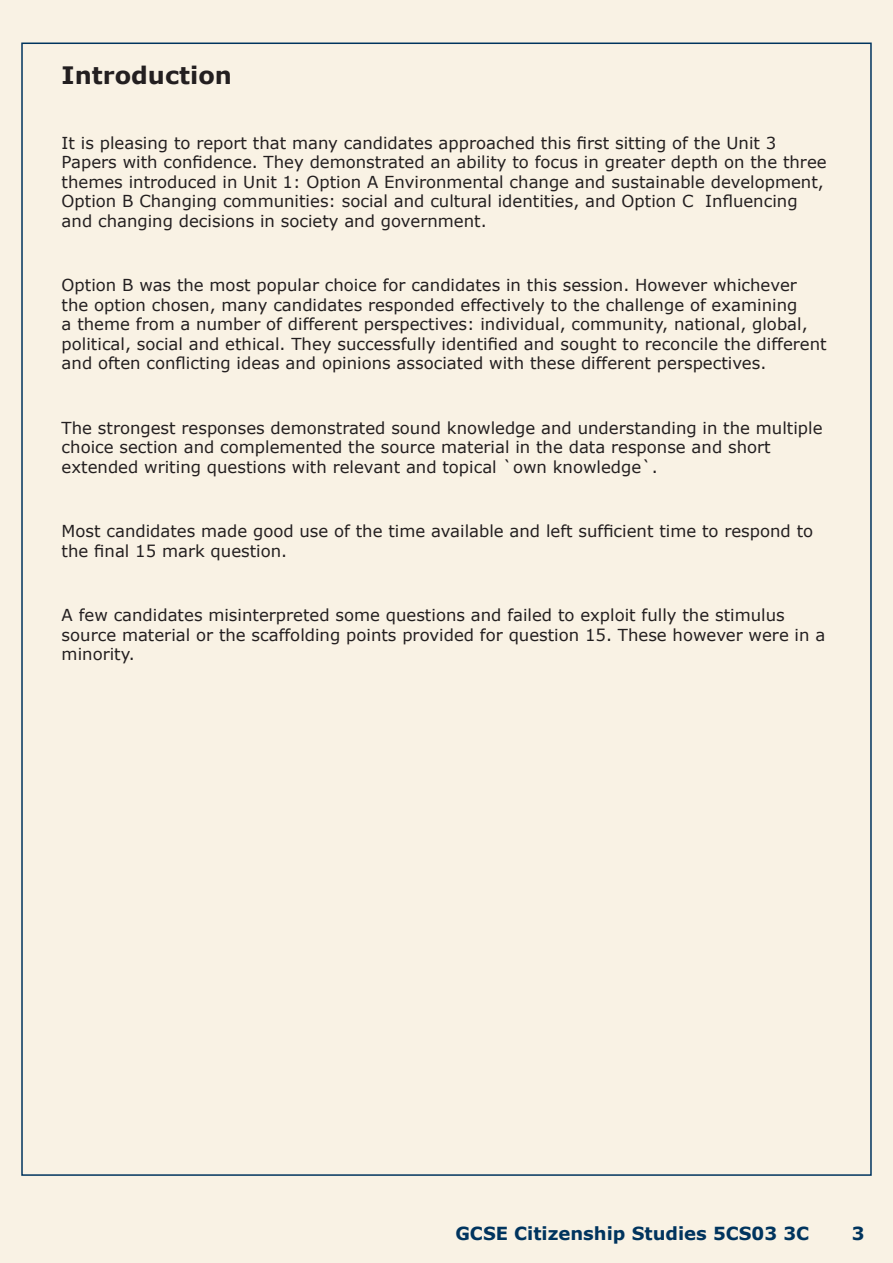
<style>
.page{position:relative;width:893px;height:1263px;background:#f9f2e4}
.page>*{position:absolute;margin:0;border:0;box-sizing:border-box;transform-origin:0 0}
.Body_text{font:700 24px "Verdana";color:#231f20}
.Footer_Text{font:700 18px "Verdana";color:#00345e}
.Body_text-2{font:700 18px "Verdana";color:#00345e}
.Body_text-3{font:16.5px/19.5px "Verdana";color:#231f20}
</style>
<div class="page">
<p class="Body_text" style="left:62px;top:60px;width:172px">Introduction</p>
<p class="Body_text-3" style="left:62px;top:132px;width:766px">It is pleasing to report that many candidates approached this first sitting of the Unit 3<br>Papers with confidence. They demonstrated an ability to focus in greater depth on the three themes introduced in Unit 1: Option A Environmental change and sustainable development, Option B Changing communities: social and cultural identities, and Option C Influencing and changing decisions in society and government.</p>
<p class="Body_text-3" style="left:62px;top:275px;width:767px">Option B was the most popular choice for candidates in this session. However whichever the option chosen, many candidates responded effectively to the challenge of examining<br>a theme from a number of different perspectives: individual, community, national, global, political, social and ethical. They successfully identified and sought to reconcile the different and often conflicting ideas and opinions associated with these different perspectives.</p>
<p class="Body_text-3" style="left:62px;top:418px;width:762px">The strongest responses demonstrated sound knowledge and understanding in the multiple choice section and complemented the source material in the data response and short extended writing questions with relevant and topical `own knowledge`.</p>
<p class="Body_text-3" style="left:62px;top:521px;width:753px">Most candidates made good use of the time available and left sufficient time to respond to the final 15 mark question.</p>
<p class="Body_text-3" style="left:62px;top:605px;width:765px">A few candidates misinterpreted some questions and failed to exploit fully the stimulus source material or the scaffolding points provided for question 15. These however were in a minority.</p>
<p class="Footer_Text" style="left:455px;top:1222px;width:355px">GCSE Citizenship Studies 5CS03 3C</p>
<p class="Body_text-2" style="left:852px;top:1222px;width:14px">3</p>
</div>
